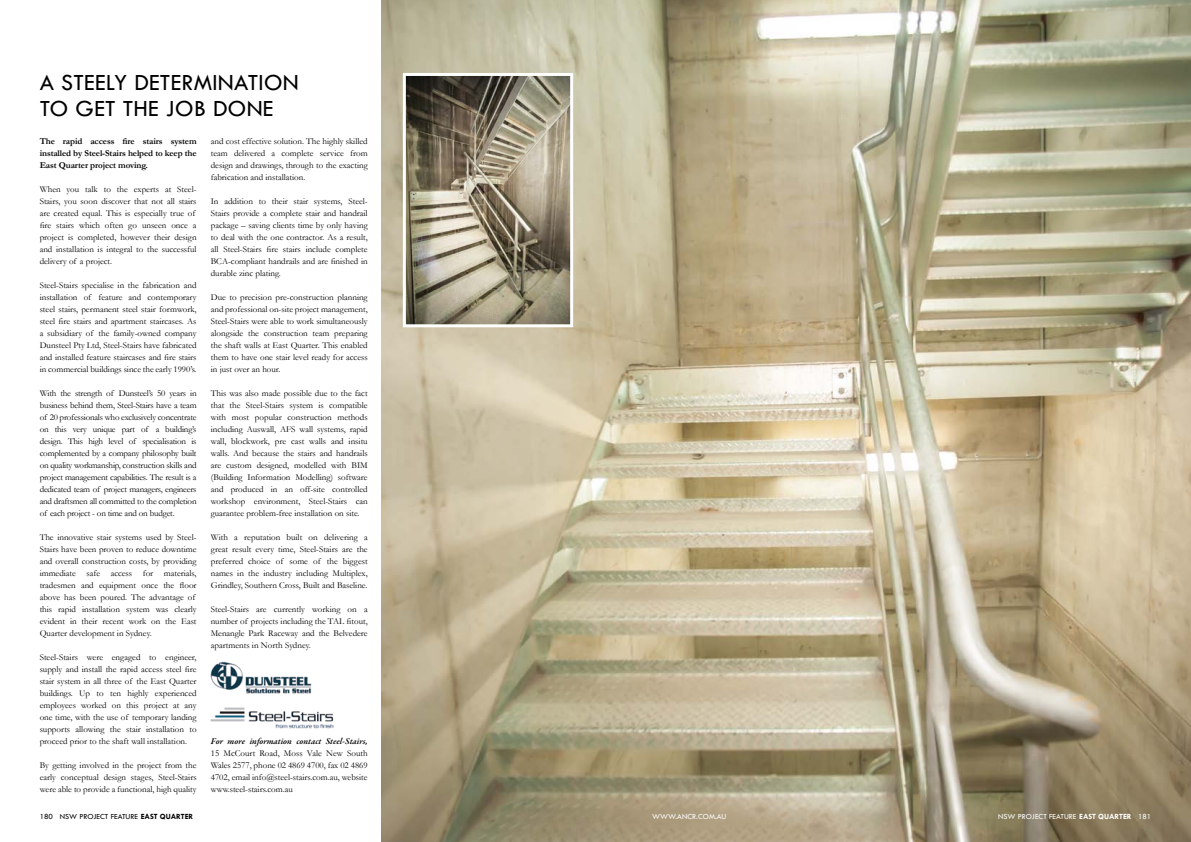
<style>
.page{position:relative;width:1191px;height:842px;background:#fff}
.page>*{position:absolute;margin:0;border:0;box-sizing:border-box;transform-origin:0 0}
.t1{font:24px/26px "Tw Cen";letter-spacing:.01em;color:#000}
.t2{font:9px/12px "Garamond";color:#000;text-align:justify}
.t3{font:700 9px/12px "Garamond";letter-spacing:-.01em;color:#000;text-align:justify}
.t4{font:italic 600 9px "Garamond Premr Pro";color:#000}
.t5{font:8px "Tw Cen";color:#fff}
.t6{font:8px "Tw Cen";color:#000}
.s1{font-weight:700}
</style>
<div class="page">
<img style="left:382px;top:0;width:809px;height:842px">
<img style="left:407px;top:77px;width:162px;height:246px">
<div style="left:403px;top:73px;width:170px;height:254px;border:3px solid #fff"></div>
<img style="left:211px;top:661px;width:101px;height:33px">
<img style="left:211px;top:707px;width:123px;height:22px">
<h1 class="t1" style="left:40px;top:69px;width:34px">A STEE</h1>
<h1 class="t1" style="left:106px;top:69px;width:57px">LY DETERM</h1>
<h1 class="t1" style="left:40px;top:69px;width:242px;text-indent:173px">INATION<br>TO GET THE JOB DONE</h1>
<p class="t3" style="left:40px;top:135px;width:158px">The rapid access fire stairs system installed by Steel-Stairs helped to keep the East Quarter project moving.</p>
<p class="t2" style="left:40px;top:183px;width:158px;text-align:left">When you talk to the experts at Steel-Stairs, you soon discover that not all stairs are created equal. This is especially true of fire stairs which often go unseen once a project is completed, however their design and installation is integral to the successful delivery of a project.</p>
<p class="t2" style="left:40px;top:279px;width:158px">Steel-Stairs specialise in the fabrication and installation of feature and contemporary steel stairs, permanent steel stair formwork, steel fire stairs and apartment staircases. As a subsidiary of the family-owned company Dunsteel Pty Ltd, Steel-Stairs have fabricated and installed feature staircases and fire stairs in commercial buildings since the early 1990’s.</p>
<p class="t2" style="left:40px;top:387px;width:158px">With the strength of Dunsteel’s 50 years in business behind them, Steel-Stairs have a team of 20 professionals who exclusively concentrate on this very unique part of a building’s design. This high level of specialisation is complemented by a company philosophy built on quality workmanship, construction skills and project management capabilities. The result is a dedicated team of project managers, engineers and draftsmen all committed to the completion of each project - on time and on budget.</p>
<p class="t2" style="left:40px;top:531px;width:158px;text-align:left">The innovative stair systems used by Steel-Stairs have been proven to reduce downtime and overall construction costs, by providing immediate safe access for materials, tradesmen and equipment once the floor above has been poured. The advantage of this rapid installation system was clearly evident in their recent work on the East Quarter development in Sydney.</p>
<p class="t2" style="left:40px;top:651px;width:158px">Steel-Stairs were engaged to engineer, supply and install the rapid access steel fire stair system in all three of the East Quarter buildings. Up to ten highly experienced employees worked on this project at any one time, with the use of temporary landing supports allowing the stair installation to proceed prior to the shaft wall installation.</p>
<p class="t2" style="left:40px;top:759px;width:158px">By getting involved in the project from the early conceptual design stages, Steel-Stairs were able to provide a functional, high quality</p>
<p class="t6" style="left:40px;top:811px;width:155px">180 NSW PROJECT FEATURE <span class="s1">EAST QUARTER</span></p>
<p class="t2" style="left:211px;top:135px;width:158px">and cost effective solution. The highly skilled team delivered a complete service from design and drawings, through to the exacting fabrication and installation.</p>
<p class="t2" style="left:211px;top:195px;width:158px">In addition to their stair systems, Steel-Stairs provide a complete stair and handrail package – saving clients time by only having to deal with the one contractor. As a result, all Steel-Stairs fire stairs include complete BCA-compliant handrails and are finished in durable zinc plating.</p>
<p class="t2" style="left:211px;top:291px;width:158px">Due to precision pre-construction planning and professional on-site project management, Steel-Stairs were able to work simultaneously alongside the construction team preparing the shaft walls at East Quarter. This enabled them to have one stair level ready for access in just over an hour.</p>
<p class="t2" style="left:211px;top:387px;width:158px">This was also made possible due to the fact that the Steel-Stairs system is compatible with most popular construction methods including Auswall, AFS wall systems, rapid wall, blockwork, pre cast walls and insitu walls. And because the stairs and handrails are custom designed, modelled with BIM (Building Information Modelling) software and produced in an off-site controlled workshop environment, Steel-Stairs can guarantee problem-free installation on site.</p>
<p class="t2" style="left:211px;top:531px;width:158px">With a reputation built on delivering a great result every time, Steel-Stairs are the preferred choice of some of the biggest names in the industry including Multiplex, Grindley, Southern Cross, Built and Baseline.</p>
<p class="t2" style="left:211px;top:603px;width:158px">Steel-Stairs are currently working on a number of projects including the TAL fitout, Menangle Park Raceway and the Belvedere apartments in North Sydney.</p>
<p class="t4" style="left:211px;top:735px;width:158px">For more information contact Steel-Stairs,</p>
<p class="t2" style="left:211px;top:747px;width:158px">15 McCourt Road, Moss Vale New South Wales 2577, phone 02 4869 4700, fax 02 4869<br>4702, email info@steel-stairs.com.au, website www.steel-stairs.com.au</p>
<p class="t5" style="left:652px;top:811px;width:76px">WWW.ANCR.COM.AU</p>
<p class="t5" style="left:998px;top:811px;width:155px">NSW PROJECT FEATURE <span class="s1">EAST QUARTER</span> 181</p>
</div>
